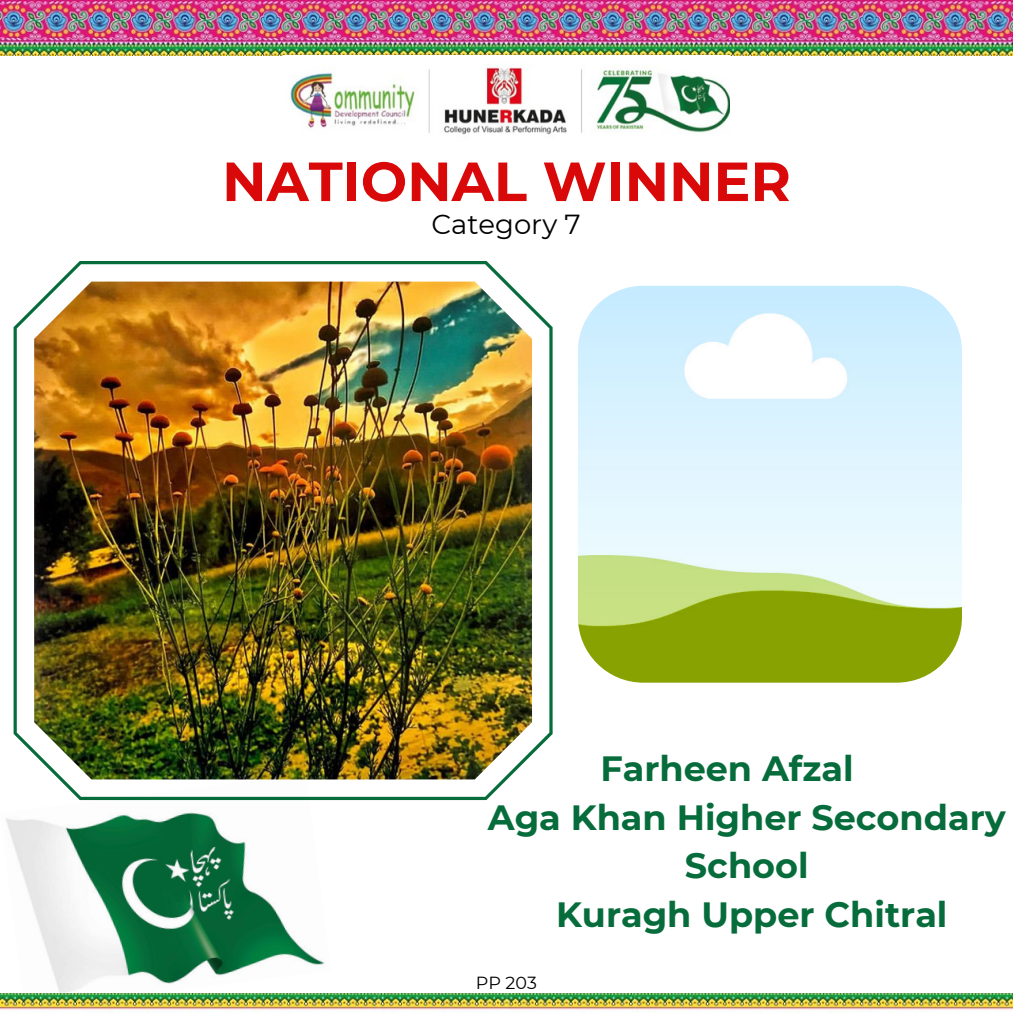
<style>
.page{position:relative;width:1013px;height:1013px;background:#fff}
.page>*{position:absolute;margin:0;border:0;box-sizing:border-box;transform-origin:0 0}
.t1{font:700 55px "Montserrat";color:#da0909}
.t2{font:700 35px "Montserrat";color:#076c3b}
.t3{font:27.5px "Montserrat";color:#000}
.t4{font:17.5px "Montserrat";color:#000}
</style>
<div class="page">
<img style="left:0;top:0;width:1012px;height:55px">
<img style="left:290px;top:65px;width:439px;height:70px">
<img style="left:6px;top:800px;width:325px;height:193px">
<img style="left:0;top:993px;width:1012px;height:19px">
<img style="left:14px;top:261px;width:538px;height:539px">
<img style="left:578px;top:286px;width:383px;height:396px;border-radius:65px">
<h1 class="t1" style="left:222px;top:148px;width:570px">NATIONAL WINNER</h1>
<p class="t3" style="left:431px;top:207px;width:151px">Category 7</p>
<p class="t2" style="left:600px;top:747px;width:255px">Farheen Afzal</p>
<p class="t2" style="left:488px;top:795px;width:519px">Aga Khan Higher Secondary</p>
<p class="t2" style="left:685px;top:844px;width:125px">School</p>
<p class="t2" style="left:556px;top:893px;width:393px">Kuragh Upper Chitral</p>
<p class="t4" style="left:476px;top:971px;width:63px">PP 203</p>
</div>
